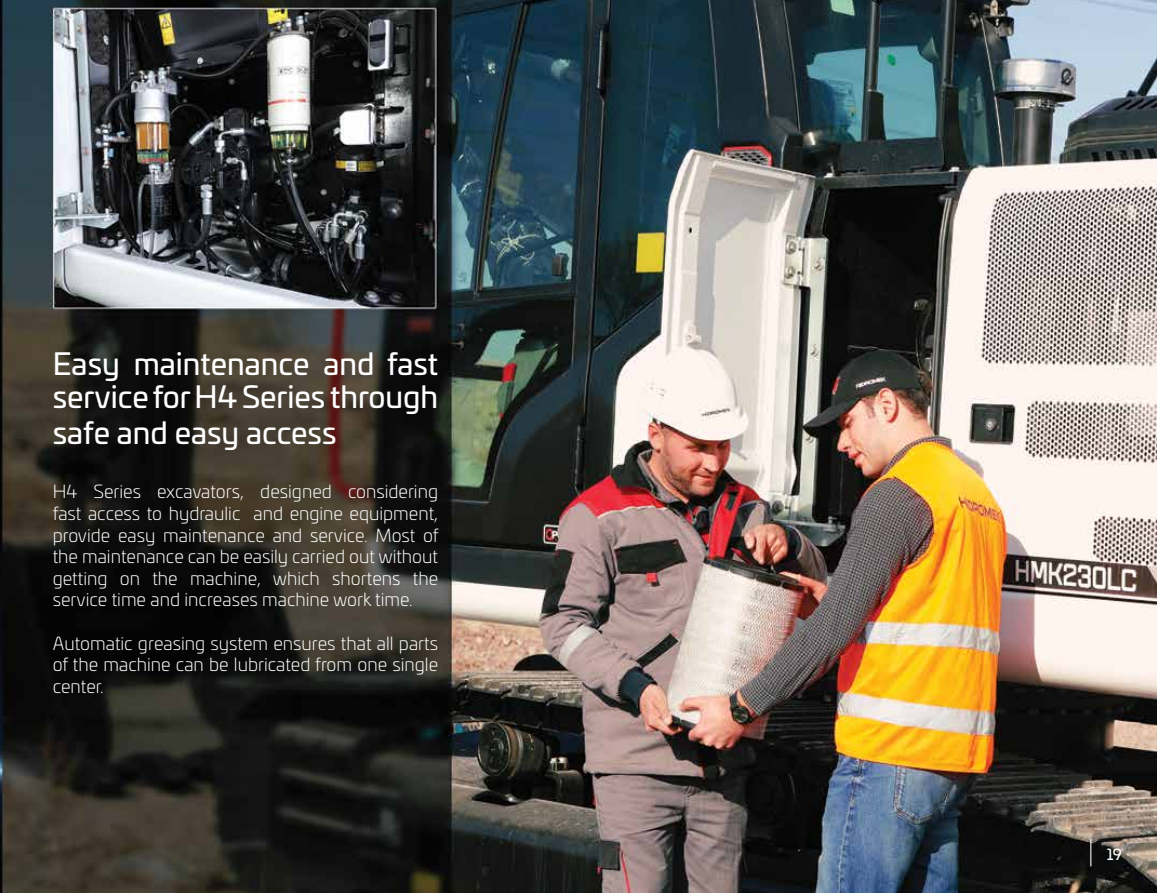
<style>
.page{position:relative;width:1157px;height:893px;background:#fff}
.page>*{position:absolute;margin:0;border:0;box-sizing:border-box;transform-origin:0 0}
.t1{font:30px/33px "Univia Pro";color:#fff}
.t2{font:300 18px/21.6px "Univia Pro";color:#fff;text-align:justify}
.t3{font:15px "Univia Pro";color:#fff}
</style>
<div class="page">
<img style="left:0;top:0;width:1157px;height:893px">
<svg style="left:1090px;top:839px;width:1px;height:27px"></svg>
<h1 class="t1" style="left:53px;top:346px;width:387px">Easy maintenance and fast service for H4 Series through</h1>
<h1 class="t1" style="left:53px;top:415px;width:285px">safe and easy access</h1>
<p class="t2" style="left:53px;top:480px;width:388px">H4 Series excavators, designed considering fast access to hydraulic and engine equipment, provide easy maintenance and service. Most of the maintenance can be easily carried out without getting on the machine, which shortens the service time and increases machine work time.</p>
<p class="t2" style="left:53px;top:631px;width:387px">Automatic greasing system ensures that all parts of the machine can be lubricated from one single center.</p>
<p class="t3" style="left:1107px;top:843px;width:17px">19</p>
</div>
